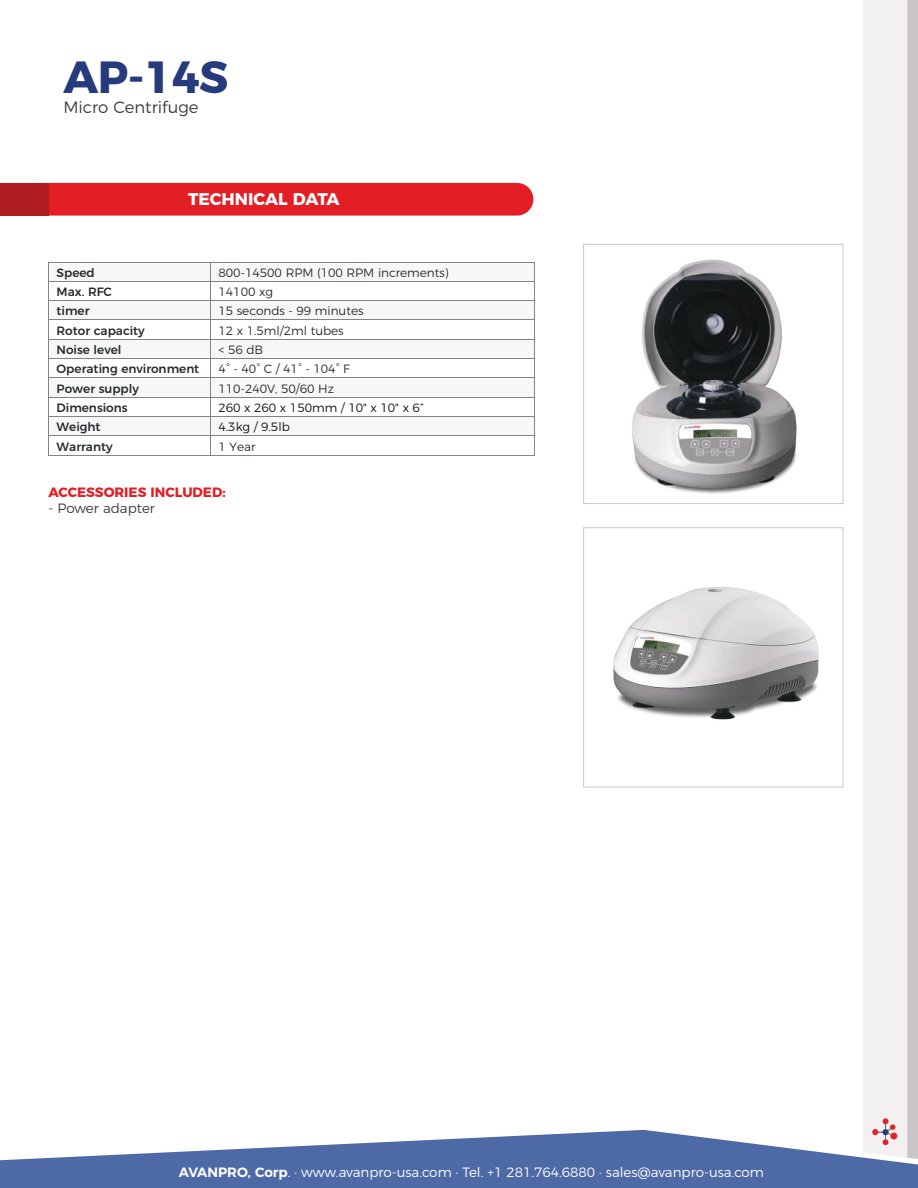
<style>
.page{position:relative;width:918px;height:1188px;background:#fff}
.page>*{position:absolute;margin:0;border:0;box-sizing:border-box;transform-origin:0 0}
.t1{font:700 45px "Montserrat";color:#253b7c}
.t2{font:700 16.95px "Montserrat";color:#fff}
.t3{font:300 16.5px "Montserrat";color:#3c3c3b}
.t4{font:300 13.5px "Montserrat";color:#fff}
.t5{font:700 13.5px "Montserrat";color:#e41e25}
.t6{font:300 13.5px "Montserrat";color:#3c3c3b}
.t7{font:300 12px "Montserrat";letter-spacing:-.005em;color:#262d2e}
.t8{font:500 12px "Montserrat";color:#262d2e}
.t9{font:300 12px "Montserrat";letter-spacing:-.005em;color:#111213}
.s1{font-weight:600}
</style>
<div class="page">
<div style="left:48px;top:183px;width:485px;height:33px;background:#e41e25"></div>
<div style="left:863px;top:0;width:44px;height:1130px;background:#f2f0f0"></div>
<svg style="left:907px;top:0;width:11px;height:1130px;background:#cbc7c9"></svg>
<svg style="left:0;top:1130px;width:918px;height:58px;fill:#4e6aa6"></svg>
<div style="left:0;top:183px;width:48px;height:33px;background:#b01e21"></div>
<svg style="left:872px;top:1118px;width:24px;height:27px"></svg>
<div style="left:583px;top:527px;width:260px;height:260px;border:1px solid #cac6c8"></div>
<img style="left:583px;top:241px;width:281px;height:265px">
<img style="left:613px;top:587px;width:206px;height:133px">
<div style="left:49px;top:262px;width:161px;height:19px;background:#f8f7f8"></div>
<div style="left:211px;top:262px;width:323px;height:19px;background:#f8f7f8"></div>
<hr style="left:49px;top:262px;width:161px;height:1px;background:#848384">
<hr style="left:211px;top:262px;width:323px;height:1px;background:#848384">
<hr style="left:49px;top:281px;width:161px;height:1px;background:#848384">
<hr style="left:211px;top:281px;width:323px;height:1px;background:#848384">
<div style="left:49px;top:301px;width:161px;height:19px;background:#f8f7f8"></div>
<div style="left:211px;top:301px;width:323px;height:19px;background:#f8f7f8"></div>
<hr style="left:49px;top:300px;width:161px;height:1px;background:#848384">
<hr style="left:211px;top:300px;width:323px;height:1px;background:#848384">
<hr style="left:49px;top:320px;width:161px;height:1px;background:#848384">
<hr style="left:211px;top:320px;width:323px;height:1px;background:#848384">
<div style="left:49px;top:340px;width:161px;height:18px;background:#f8f7f8"></div>
<div style="left:211px;top:340px;width:323px;height:18px;background:#f8f7f8"></div>
<hr style="left:49px;top:339px;width:161px;height:1px;background:#848384">
<hr style="left:211px;top:339px;width:323px;height:1px;background:#848384">
<hr style="left:49px;top:358px;width:161px;height:1px;background:#848384">
<hr style="left:211px;top:358px;width:323px;height:1px;background:#848384">
<div style="left:49px;top:378px;width:161px;height:19px;background:#f8f7f8"></div>
<div style="left:211px;top:378px;width:323px;height:19px;background:#f8f7f8"></div>
<hr style="left:49px;top:377px;width:161px;height:1px;background:#848384">
<hr style="left:211px;top:377px;width:323px;height:1px;background:#848384">
<hr style="left:49px;top:397px;width:161px;height:1px;background:#848384">
<hr style="left:211px;top:397px;width:323px;height:1px;background:#848384">
<div style="left:49px;top:417px;width:161px;height:18px;background:#f8f7f8"></div>
<div style="left:211px;top:417px;width:323px;height:18px;background:#f8f7f8"></div>
<hr style="left:49px;top:416px;width:161px;height:1px;background:#848384">
<hr style="left:211px;top:416px;width:323px;height:1px;background:#848384">
<hr style="left:49px;top:435px;width:161px;height:1px;background:#848384">
<hr style="left:211px;top:435px;width:323px;height:1px;background:#848384">
<svg style="left:48px;top:262px;width:1px;height:194px"></svg>
<hr style="left:49px;top:455px;width:161px;height:1px;background:#848384">
<svg style="left:210px;top:262px;width:1px;height:194px"></svg>
<hr style="left:211px;top:455px;width:323px;height:1px;background:#848384">
<svg style="left:534px;top:262px;width:1px;height:194px"></svg>
<h1 class="t1" style="left:63px;top:40px;width:166px">AP-14S</h1>
<h3 class="t3" style="left:63px;top:94px;width:137px">Micro Centrifuge</h3>
<h2 class="t2" style="left:188px;top:185px;width:153px">TECHNICAL DATA</h2>
<p class="t8" style="left:57px;top:263px;width:40px">Speed</p>
<p class="t7" style="left:219px;top:263px;width:232px">800-14500 RPM (100 RPM increments)</p>
<p class="t8" style="left:57px;top:282px;width:57px">Max. RFC</p>
<p class="t7" style="left:219px;top:282px;width:56px">14100 xg</p>
<p class="t8" style="left:57px;top:301px;width:35px">timer</p>
<p class="t7" style="left:219px;top:302px;width:146px">15 seconds - 99 minutes</p>
<p class="t8" style="left:57px;top:321px;width:90px">Rotor capacity</p>
<p class="t7" style="left:219px;top:321px;width:127px">12 x 1.5ml/2ml tubes</p>
<p class="t8" style="left:57px;top:340px;width:67px">Noise level</p>
<p class="t7" style="left:219px;top:340px;width:46px">&lt; 56 dB</p>
<p class="t8" style="left:57px;top:359px;width:144px">Operating environment</p>
<p class="t7" style="left:219px;top:360px;width:133px">4° - 40° C / 41° - 104° F</p>
<p class="t8" style="left:57px;top:379px;width:84px">Power supply</p>
<p class="t7" style="left:219px;top:379px;width:117px">110-240V, 50/60 Hz</p>
<p class="t8" style="left:57px;top:398px;width:73px">Dimensions</p>
<p class="t9" style="left:219px;top:398px;width:207px">260 x 260 x 150mm / 10" x 10" x 6”</p>
<p class="t8" style="left:57px;top:417px;width:46px">Weight</p>
<p class="t9" style="left:219px;top:417px;width:73px">4.3kg / 9.5lb</p>
<p class="t8" style="left:57px;top:437px;width:58px">Warranty</p>
<p class="t7" style="left:219px;top:437px;width:39px">1 Year</p>
<p class="t5" style="left:48px;top:481px;width:179px">ACCESSORIES INCLUDED:</p>
<p class="t6" style="left:48px;top:498px;width:108px">- Power adapter</p>
<p class="t4" style="left:179px;top:1161px;width:587px"><span class="s1">AVANPRO, Corp</span>. · www.avanpro-usa.com · Tel. +1 281.764.6880 · sales@avanpro-usa.com</p>
</div>
